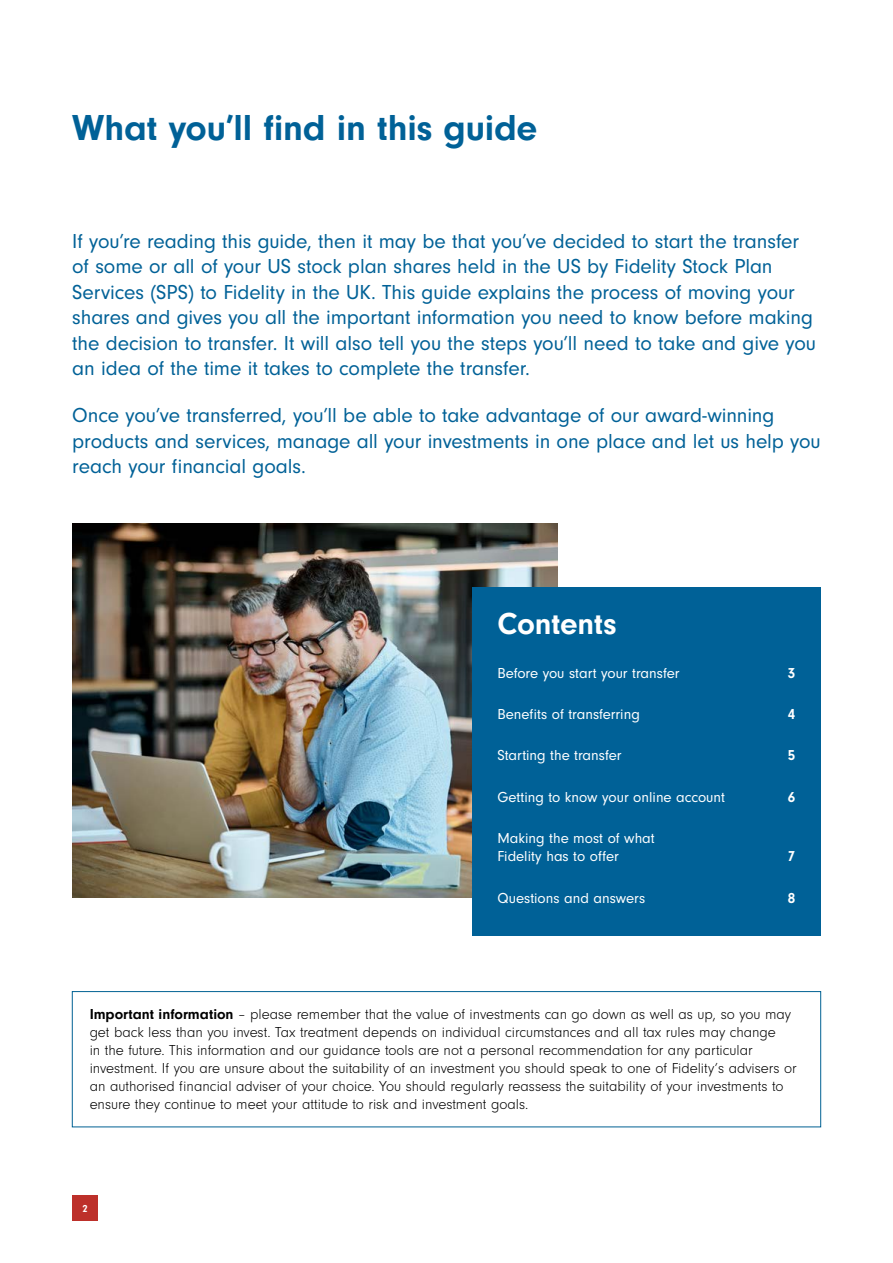
<style>
.page{position:relative;width:893px;height:1263px;background:#fff}
.page>*{position:absolute;margin:0;border:0;box-sizing:border-box;transform-origin:0 0}
.t1{font:700 37.5px "Neuzeit Gro";letter-spacing:-.005em;color:#006197}
.t2{font:700 31.5px "Neuzeit Gro";letter-spacing:-.005em;color:#fff}
.t3{font:21px/25.5px "Neuzeit Gro";letter-spacing:-.005em;color:#006197}
.t4{font:300 15px/18px "Neuzeit Gro";color:#000}
.t5{font:15px/18px "Neuzeit Gro";color:#fff}
.t6{font:700 15px "Neuzeit Gro";color:#fff}
.t7{font:700 10.5px "Neuzeit Gro";color:#fff}
.s1{font-weight:700}
</style>
<div class="page">
<div style="left:72px;top:1195px;width:26px;height:25px;background:#bd302a"></div>
<img style="left:72px;top:523px;width:485px;height:374px">
<div style="left:472px;top:588px;width:349px;height:348px;background:#006197"></div>
<div style="left:72px;top:991px;width:749px;height:136px;border:1px solid #006193"></div>
<h1 class="t1" style="left:72px;top:106px;width:467px">What you’ll find in this guide</h1>
<p class="t3" style="left:72px;top:229px;width:745px">If you’re reading this guide, then it may be that you’ve decided to start the transfer of some or all of your US stock plan shares held in the US by Fidelity Stock Plan Services (SPS) to Fidelity in the UK. This guide explains the process of moving your shares and gives you all the important information you need to know before making the decision to transfer. It will also tell you the steps you’ll need to take and give you an idea of the time it takes to complete the transfer.</p>
<p class="t3" style="left:72px;top:403px;width:750px">Once you’ve transferred, you’ll be able to take advantage of our award-winning products and services, manage all your investments in one place and let us help you reach your financial goals.</p>
<h2 class="t2" style="left:497px;top:606px;width:121px">Contents</h2>
<p class="t5" style="left:497px;top:664px;width:184px">Before you start your transfer</p>
<p class="t6" style="left:788px;top:664px;width:9px">3</p>
<p class="t5" style="left:497px;top:705px;width:144px">Benefits of transferring</p>
<p class="t6" style="left:788px;top:706px;width:9px">4</p>
<p class="t5" style="left:497px;top:747px;width:126px">Starting the transfer</p>
<p class="t6" style="left:788px;top:747px;width:9px">5</p>
<p class="t5" style="left:497px;top:788px;width:229px">Getting to know your online account</p>
<p class="t6" style="left:788px;top:788px;width:9px">6</p>
<p class="t5" style="left:497px;top:829px;width:159px">Making the most of what<br>Fidelity has to offer</p>
<p class="t6" style="left:788px;top:848px;width:9px">7</p>
<p class="t5" style="left:497px;top:889px;width:149px">Questions and answers</p>
<p class="t6" style="left:788px;top:889px;width:9px">8</p>
<p class="t4" style="left:90px;top:1005px;width:709px"><span class="s1">Important information</span> – please remember that the value of investments can go down as well as up, so you may get back less than you invest. Tax treatment depends on individual circumstances and all tax rules may change<br>in the future. This information and our guidance tools are not a personal recommendation for any particular investment. If you are unsure about the suitability of an investment you should speak to one of Fidelity’s advisers or an authorised financial adviser of your choice. You should regularly reassess the suitability of your investments to ensure they continue to meet your attitude to risk and investment goals.</p>
<p class="t7" style="left:82px;top:1202px;width:7px">2</p>
</div>
